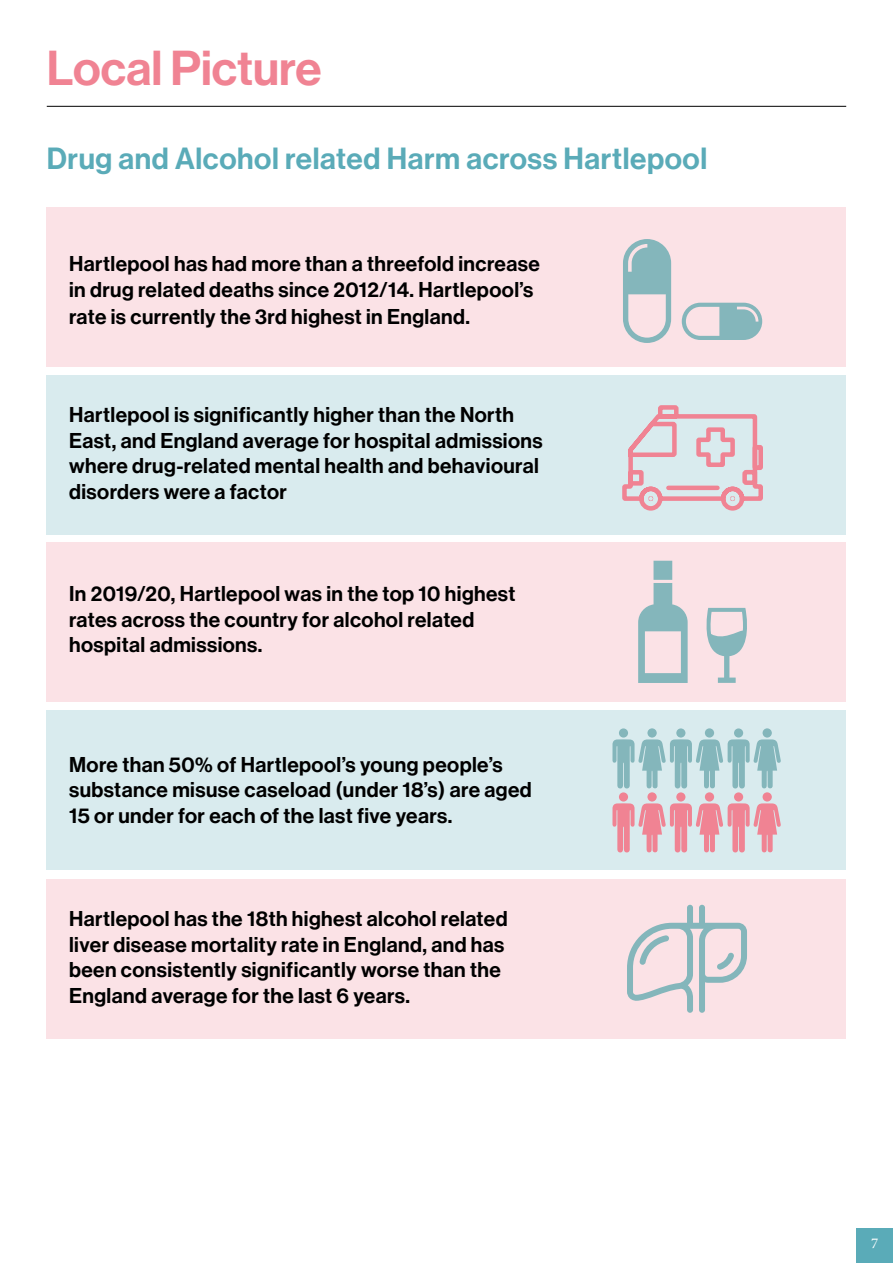
<style>
.page{position:relative;width:893px;height:1263px;background:#fff}
.page>*{position:absolute;margin:0;border:0;box-sizing:border-box;transform-origin:0 0}
.t1{font:48px "N Haas Grotesk DS Pro 65 Md";color:#f08393}
.t2{font:30px "N Haas Grotesk DS Pro 65 Md";letter-spacing:.02em;color:#5aabb8}
.t3{font:21px/25.5px "N Haas Grotesk DS Pro 65 Md";letter-spacing:.02em;color:#000}
.t4{font:15px "Minion Pro";color:#fff}
</style>
<div class="page">
<div style="left:857px;top:1229px;width:36px;height:34px;background:#5aabb8"></div>
<div style="left:47px;top:207px;width:799px;height:159px;background:#fbe2e6"></div>
<div style="left:47px;top:542px;width:799px;height:160px;background:#fbe2e6"></div>
<div style="left:47px;top:879px;width:799px;height:159px;background:#fbe2e6"></div>
<div style="left:47px;top:375px;width:799px;height:159px;background:#d9ebee"></div>
<div style="left:47px;top:711px;width:799px;height:159px;background:#d9ebee"></div>
<hr style="left:47px;top:106px;width:799px;height:1px;background:#000">
<svg style="left:623px;top:239px;width:139px;height:104px"></svg>
<svg style="left:622px;top:405px;width:141px;height:106px"></svg>
<svg style="left:638px;top:561px;width:109px;height:122px"></svg>
<div style="left:647px;top:792px;width:10px;height:9px;background:#f08393;border-radius:50%"></div>
<div style="left:619px;top:792px;width:9px;height:9px;background:#f08393;border-radius:50%"></div>
<div style="left:705px;top:792px;width:9px;height:9px;background:#f08393;border-radius:50%"></div>
<div style="left:676px;top:792px;width:9px;height:9px;background:#f08393;border-radius:50%"></div>
<div style="left:762px;top:792px;width:10px;height:9px;background:#f08393;border-radius:50%"></div>
<svg style="left:612px;top:803px;width:169px;height:50px"></svg>
<div style="left:734px;top:792px;width:9px;height:9px;background:#f08393;border-radius:50%"></div>
<div style="left:647px;top:728px;width:10px;height:9px;background:#84b6bb;border-radius:50%"></div>
<div style="left:619px;top:728px;width:9px;height:10px;background:#84b6bb;border-radius:50%"></div>
<div style="left:705px;top:728px;width:9px;height:9px;background:#84b6bb;border-radius:50%"></div>
<div style="left:676px;top:728px;width:9px;height:10px;background:#84b6bb;border-radius:50%"></div>
<div style="left:762px;top:728px;width:10px;height:9px;background:#84b6bb;border-radius:50%"></div>
<svg style="left:612px;top:739px;width:169px;height:50px"></svg>
<div style="left:734px;top:728px;width:9px;height:10px;background:#84b6bb;border-radius:50%"></div>
<svg style="left:627px;top:905px;width:120px;height:108px"></svg>
<h1 class="t1" style="left:47px;top:40px;width:276px">Local Picture</h1>
<h2 class="t2" style="left:47px;top:141px;width:662px">Drug and Alcohol related Harm across Hartlepool</h2>
<p class="t3" style="left:69px;top:251px;width:472px;line-height:26.2px">Hartlepool has had more than a threefold increase in drug related deaths since 2012/14. Hartlepool’s rate is currently the 3rd highest in England.</p>
<p class="t3" style="left:69px;top:402px;width:475px">Hartlepool is significantly higher than the North East, and England average for hospital admissions where drug-related mental health and behavioural disorders were a factor</p>
<p class="t3" style="left:69px;top:581px;width:448px">In 2019/20, Hartlepool was in the top 10 highest rates across the country for alcohol related hospital admissions.</p>
<p class="t3" style="left:69px;top:752px;width:464px">More than 50% of Hartlepool’s young people’s substance misuse caseload (under 18’s) are aged<br>15 or under for each of the last five years.</p>
<p class="t3" style="left:69px;top:906px;width:440px">Hartlepool has the 18th highest alcohol related liver disease mortality rate in England, and has been consistently significantly worse than the England average for the last 6 years.</p>
<p class="t4" style="left:871px;top:1233px;width:9px">7</p>
</div>
